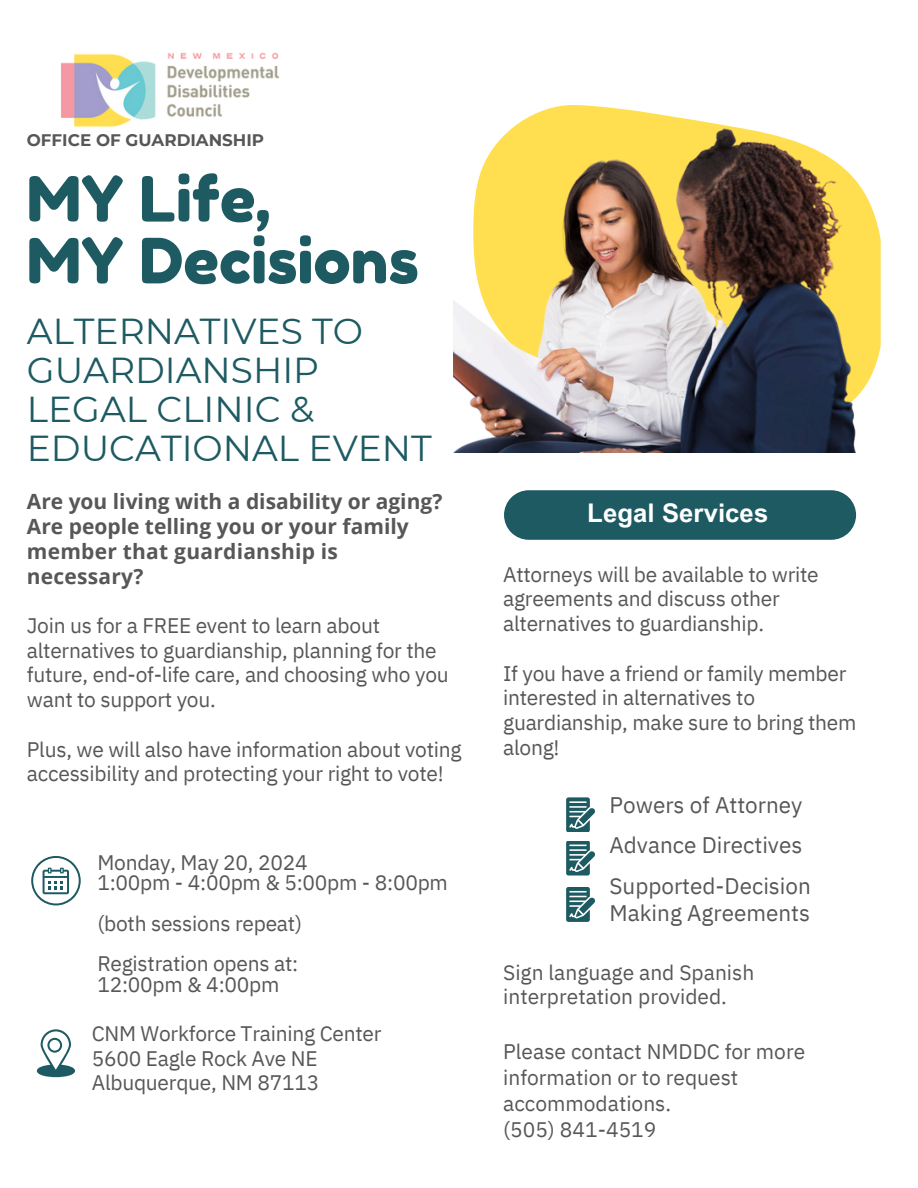
<style>
.page{position:relative;width:918px;height:1188px;background:#fff}
.page>*{position:absolute;margin:0;border:0;box-sizing:border-box;transform-origin:0 0}
.t1{font:62.25px "Fredoka One";color:#1d5a62}
.t2{font:36px/39px "Montserrat";color:#1d5a62}
.t3{font:700 25.65px "Arial MT Pro";letter-spacing:.005em;color:#fff}
.t4{font:22.5px/40.5px "IBM Plex Sans";color:#575757}
.t5{font:21px/24.8px "IBM Plex Sans";letter-spacing:-.01em;color:#575757}
.t6{font:700 21px/24.8px "Open Sans";color:#575757}
.t7{font:700 16.65px "Montserrat";color:#575757}
</style>
<div class="page">
<svg style="left:515px;top:105px;width:366px;height:244px"></svg>
<div style="left:504px;top:490px;width:352px;height:50px;background:#1d5a62"></div>
<svg style="left:566px;top:841px;width:29px;height:35px"></svg>
<svg style="left:566px;top:887px;width:29px;height:35px"></svg>
<svg style="left:566px;top:797px;width:29px;height:35px"></svg>
<img style="left:61px;top:52px;width:218px;height:75px">
<svg style="left:37px;top:1029px;width:38px;height:48px"></svg>
<svg style="left:31px;top:856px;width:50px;height:49px"></svg>
<img style="left:454px;top:126px;width:426px;height:326px">
<p class="t7" style="left:27px;top:130px;width:239px">OFFICE OF GUARDIANSHIP</p>
<p class="t1" style="left:27px;top:161px;width:245px">MY Life,</p>
<h1 class="t1" style="left:27px;top:223px;width:394px">MY Decisions</h1>
<p class="t2" style="left:27px;top:311px;width:407px">ALTERNATIVES TO<br>GUARDIANSHIP<br>LEGAL CLINIC &amp;<br>EDUCATIONAL EVENT</p>
<h3 class="t6" style="left:27px;top:489px;width:417px">Are you living with a disability or aging?<br>Are people telling you or your family member that guardianship is necessary?</h3>
<h4 class="t5" style="left:27px;top:613px;width:423px">Join us for a FREE event to learn about alternatives to guardianship, planning for the future, end-of-life care, and choosing who you want to support you.</h4>
<h4 class="t5" style="left:27px;top:736px;width:436px">Plus, we will also have information about voting accessibility and protecting your right to vote!</h4>
<h4 class="t5" style="left:97px;top:852px;width:352px;line-height:20.2px">Monday, May 20, 2024<br>1:00pm - 4:00pm &amp; 5:00pm - 8:00pm</h4>
<h4 class="t5" style="left:97px;top:903px;width:206px;line-height:40.5px">(both sessions repeat)<br>Registration opens at:</h4>
<h4 class="t5" style="left:97px;top:971px;width:184px">12:00pm &amp; 4:00pm</h4>
<h4 class="t5" style="left:92px;top:1021px;width:291px">CNM Workforce Training Center<br>5600 Eagle Rock Ave NE<br>Albuquerque, NM 87113</h4>
<h4 class="t3" style="left:587px;top:504px;width:183px">Legal Services</h4>
<p class="t5" style="left:503px;top:561px;width:317px">Attorneys will be available to write agreements and discuss other alternatives to guardianship.</p>
<h2 class="t5" style="left:503px;top:660px;width:355px">If you have a friend or family member interested in alternatives to guardianship, make sure to bring them along!</h2>
<h4 class="t4" style="left:610px;top:784px;width:203px">Powers of Attorney<br>Advance Directives<br>Supported-Decision</h4>
<h4 class="t4" style="left:610px;top:892px;width:202px">Making Agreements</h4>
<h4 class="t5" style="left:503px;top:959px;width:253px">Sign language and Spanish interpretation provided.</h4>
<p class="t5" style="left:503px;top:1038px;width:304px;line-height:25.8px">Please contact NMDDC for more information or to request accommodations.<br>(505) 841-4519</p>
</div>
